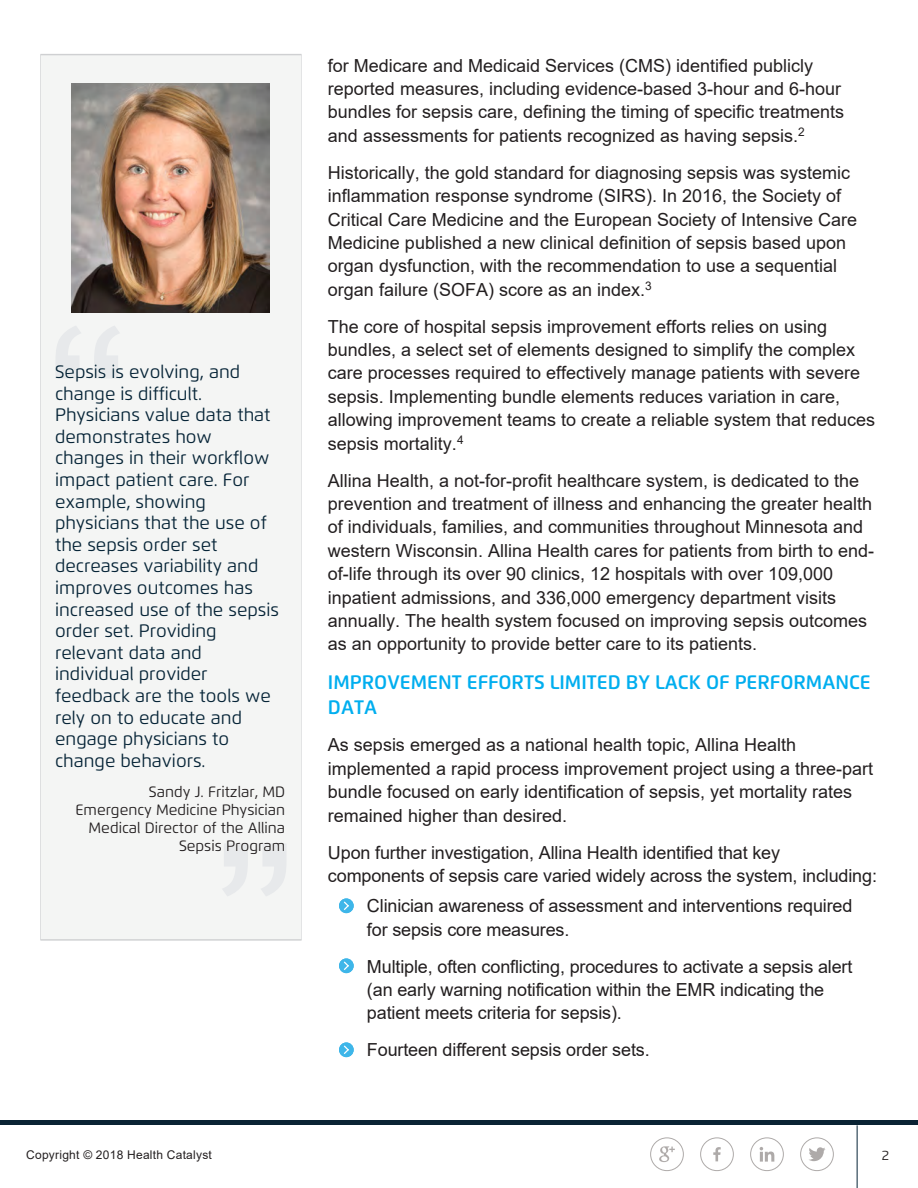
<style>
.page{position:relative;width:918px;height:1188px;background:#fff}
.page>*{position:absolute;margin:0;border:0;box-sizing:border-box;transform-origin:0 0}
.t1{font:600 19.5px/25.3px "Flexo";color:#00aeef}
.t2{font:18px/23.4px "Arial";color:#231f20}
.Quotation_body_copy{font:18px/21.6px "Flexo";color:#062437}
.t3{font:18px/23.4px "Arial";color:#231f20}
.t4{font:18px/23.4px "Arial";color:#221e1f}
.t5{font:18px/23.4px "Arial";letter-spacing:-.01em;color:#221e1f}
.Quotation_attributio{font:15px/18px "Flexo";color:#231f20;text-align:right}
.t6{font:13.5px "Flexo";color:#231f20}
.t7{font:12px "Arial";letter-spacing:.02em;color:#231f20}
</style>
<div class="page">
<svg style="left:659px;top:1146px;width:16px;height:16px"></svg>
<div style="left:650px;top:1137px;width:34px;height:34px;border:1px solid #aeaaa9;border-radius:50%"></div>
<hr style="left:857px;top:1125px;width:1px;height:63px;background:#062437">
<div style="left:0;top:1120px;width:918px;height:5px;background:#0a2334"></div>
<svg style="left:809px;top:1147px;width:17px;height:14px"></svg>
<div style="left:800px;top:1137px;width:34px;height:34px;border:1px solid #aeaaa9;border-radius:50%"></div>
<svg style="left:713px;top:1147px;width:8px;height:14px"></svg>
<div style="left:700px;top:1137px;width:34px;height:34px;border:1px solid #aeaaa9;border-radius:50%"></div>
<svg style="left:760px;top:1147px;width:14px;height:15px"></svg>
<div style="left:750px;top:1137px;width:34px;height:34px;border:1px solid #aeaaa9;border-radius:50%"></div>
<div style="left:41px;top:55px;width:260px;height:885px;background:#f4f5f4"></div>
<svg style="left:56px;top:326px;width:63px;height:52px"></svg>
<svg style="left:223px;top:844px;width:63px;height:52px"></svg>
<div style="left:339px;top:958px;width:15px;height:15px;background:#3eb6e9;border-radius:50%"></div>
<svg style="left:343px;top:961px;width:6px;height:9px"></svg>
<img style="left:72px;top:84px;width:197px;height:228px">
<div style="left:339px;top:1042px;width:15px;height:15px;background:#3eb6e9;border-radius:50%"></div>
<svg style="left:343px;top:1045px;width:6px;height:9px"></svg>
<div style="left:339px;top:898px;width:15px;height:15px;background:#3eb6e9;border-radius:50%"></div>
<svg style="left:343px;top:901px;width:6px;height:9px"></svg>
<p class="Quotation_body_copy" style="left:55px;top:361px;width:225px">Sepsis is evolving, and change is difficult.<br>Physicians value data that demonstrates how changes in their workflow impact patient care. For example, showing physicians that the use of the sepsis order set decreases variability and improves outcomes has increased use of the sepsis order set. Providing relevant data and individual provider feedback are the tools we rely on to educate and engage physicians to change behaviors.</p>
<p class="Quotation_attributio" style="left:75px;top:782px;width:211px">Sandy J. Fritzlar, MD<br>Emergency Medicine Physician<br>Medical Director of the Allina<br>Sepsis Program</p>
<p class="t3" style="left:328px;top:53px;width:518px">for Medicare and Medicaid Services (CMS) identified publicly reported measures, including evidence-based 3-hour and 6-hour bundles for sepsis care, defining the timing of specific treatments and assessments for patients recognized as having sepsis.<sup>2</sup></p>
<p class="t3" style="left:328px;top:161px;width:524px">Historically, the gold standard for diagnosing sepsis was systemic inflammation response syndrome (SIRS). In 2016, the Society of</p>
<p class="t2" style="left:328px;top:207px;width:531px">Critical Care Medicine and the European Society of Intensive Care Medicine published a new clinical definition of sepsis based upon organ dysfunction, with the recommendation to use a sequential organ failure (SOFA) score as an index.<sup>3</sup></p>
<p class="t2" style="left:328px;top:314px;width:549px">The core of hospital sepsis improvement efforts relies on using bundles, a select set of elements designed to simplify the complex care processes required to effectively manage patients with severe sepsis. Implementing bundle elements reduces variation in care, allowing improvement teams to create a reliable system that reduces sepsis mortality.<sup>4</sup></p>
<p class="t2" style="left:328px;top:468px;width:548px">Allina Health, a not-for-profit healthcare system, is dedicated to the prevention and treatment of illness and enhancing the greater health of individuals, families, and communities throughout Minnesota and western Wisconsin. Allina Health cares for patients from birth to end&shy;of-life through its over 90 clinics, 12 hospitals with over 109,000 inpatient admissions, and 336,000 emergency department visits annually. The health system focused on improving sepsis outcomes as an opportunity to provide better care to its patients.</p>
<p class="t1" style="left:328px;top:669px;width:544px">IMPROVEMENT EFFORTS LIMITED BY LACK OF PERFORMANCE<br>DATA</p>
<p class="t4" style="left:328px;top:733px;width:547px">As sepsis emerged as a national health topic, Allina Health implemented a rapid process improvement project using a three-part bundle focused on early identification of sepsis, yet mortality rates remained higher than desired.</p>
<p class="t4" style="left:328px;top:840px;width:551px">Upon further investigation, Allina Health identified that key components of sepsis care varied widely across the system, including:</p>
<p class="t5" style="left:367px;top:894px;width:487px;text-indent:-24px">• Clinician awareness of assessment and interventions required for sepsis core measures.</p>
<p class="t5" style="left:367px;top:954px;width:487px;text-indent:-24px">• Multiple, often conflicting, procedures to activate a sepsis alert (an early warning notification within the EMR indicating the patient meets criteria for sepsis).</p>
<p class="t5" style="left:343px;top:1038px;width:308px">• Fourteen different sepsis order sets.</p>
<p class="t7" style="left:26px;top:1146px;width:187px">Copyright © 2018 Health Catalyst</p>
<p class="t6" style="left:882px;top:1147px;width:9px">2</p>
</div>
